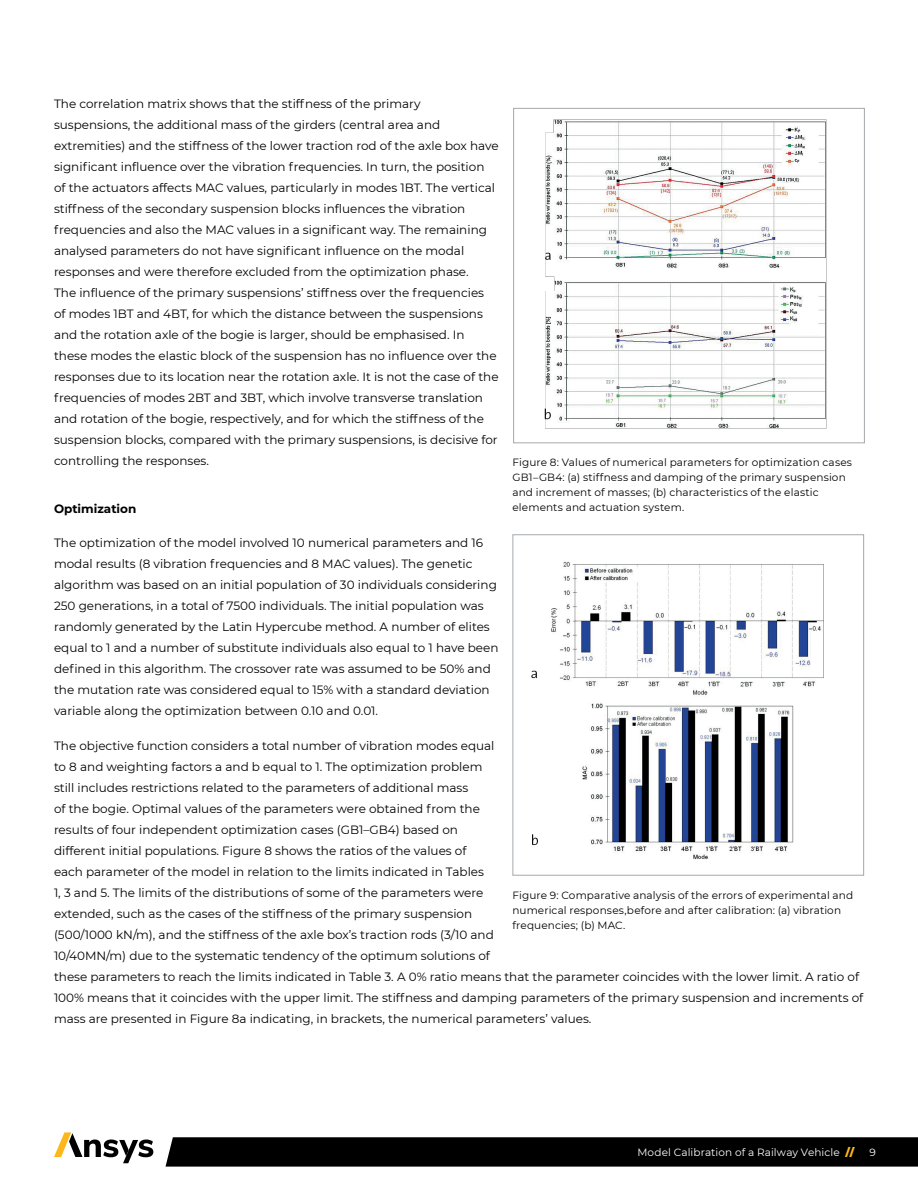
<style>
.page{position:relative;width:918px;height:1188px;background:#fff}
.page>*{position:absolute;margin:0;border:0;box-sizing:border-box;transform-origin:0 0}
.t1{font:12px/21px "Montserrat";color:#000}
.t2{font:700 12px "Montserrat";color:#000}
.t3{font:10.5px/15px "Montserrat";letter-spacing:.01em;color:#000}
.t4{font:10.5px "Montserrat";letter-spacing:.01em;color:#fff}
.s1{font-weight:900;color:#fdb71a}
</style>
<div class="page">
<svg style="left:166px;top:1137px;width:752px;height:30px;background:#060606"></svg>
<svg style="left:54px;top:1132px;width:99px;height:31px"></svg>
<img style="left:544px;top:119px;width:283px;height:310px">
<div style="left:513px;top:108px;width:352px;height:335px;border:1px solid #a5a9ac"></div>
<img style="left:531px;top:561px;width:293px;height:299px">
<div style="left:512px;top:534px;width:352px;height:342px;border:1px solid #a5a9ac"></div>
<p class="t1" style="left:54px;top:93px;width:446px">The correlation matrix shows that the stiffness of the primary suspensions, the additional mass of the girders (central area and extremities) and the stiffness of the lower traction rod of the axle box have significant influence over the vibration frequencies. In turn, the position of the actuators affects MAC values, particularly in modes 1BT. The vertical stiffness of the secondary suspension blocks influences the vibration frequencies and also the MAC values in a significant way. The remaining analysed parameters do not have significant influence on the modal responses and were therefore excluded from the optimization phase.<br>The influence of the primary suspensions’ stiffness over the frequencies<br>of modes 1BT and 4BT, for which the distance between the suspensions and the rotation axle of the bogie is larger, should be emphasised. In these modes the elastic block of the suspension has no influence over the responses due to its location near the rotation axle. It is not the case of the frequencies of modes 2BT and 3BT, which involve transverse translation and rotation of the bogie, respectively, and for which the stiffness of the suspension blocks, compared with the primary suspensions, is decisive for controlling the responses.</p>
<p class="t2" style="left:54px;top:500px;width:84px">Optimization</p>
<p class="t1" style="left:54px;top:532px;width:446px">The optimization of the model involved 10 numerical parameters and 16 modal results (8 vibration frequencies and 8 MAC values). The genetic algorithm was based on an initial population of 30 individuals considering 250 generations, in a total of 7500 individuals. The initial population was randomly generated by the Latin Hypercube method. A number of elites equal to 1 and a number of substitute individuals also equal to 1 have been defined in this algorithm. The crossover rate was assumed to be 50% and the mutation rate was considered equal to 15% with a standard deviation variable along the optimization between 0.10 and 0.01.</p>
<p class="t1" style="left:54px;top:735px;width:811px">The objective function considers a total number of vibration modes equal<br>to 8 and weighting factors a and b equal to 1. The optimization problem<br>still includes restrictions related to the parameters of additional mass<br>of the bogie. Optimal values of the parameters were obtained from the<br>results of four independent optimization cases (GB1–GB4) based on<br>different initial populations. Figure 8 shows the ratios of the values of<br>each parameter of the model in relation to the limits indicated in Tables<br>1, 3 and 5. The limits of the distributions of some of the parameters were<br>extended, such as the cases of the stiffness of the primary suspension<br>(500/1000 kN/m), and the stiffness of the axle box’s traction rods (3/10 and<br>10/40MN/m) due to the systematic tendency of the optimum solutions of<br>these parameters to reach the limits indicated in Table 3. A 0% ratio means that the parameter coincides with the lower limit. A ratio of 100% means that it coincides with the upper limit. The stiffness and damping parameters of the primary suspension and increments of mass are presented in Figure 8a indicating, in brackets, the numerical parameters’ values.</p>
<p class="t3" style="left:512px;top:454px;width:341px">Figure 8: Values of numerical parameters for optimization cases GB1–GB4: (a) stiffness and damping of the primary suspension and increment of masses; (b) characteristics of the elastic elements and actuation system.</p>
<p class="t3" style="left:512px;top:888px;width:342px">Figure 9: Comparative analysis of the errors of experimental and numerical responses,before and after calibration: (a) vibration frequencies; (b) MAC.</p>
<p class="t4" style="left:637px;top:1145px;width:218px">Model Calibration of a Railway Vehicle <span class="s1">//</span></p>
<p class="t4" style="left:869px;top:1145px;width:8px">9</p>
</div>
